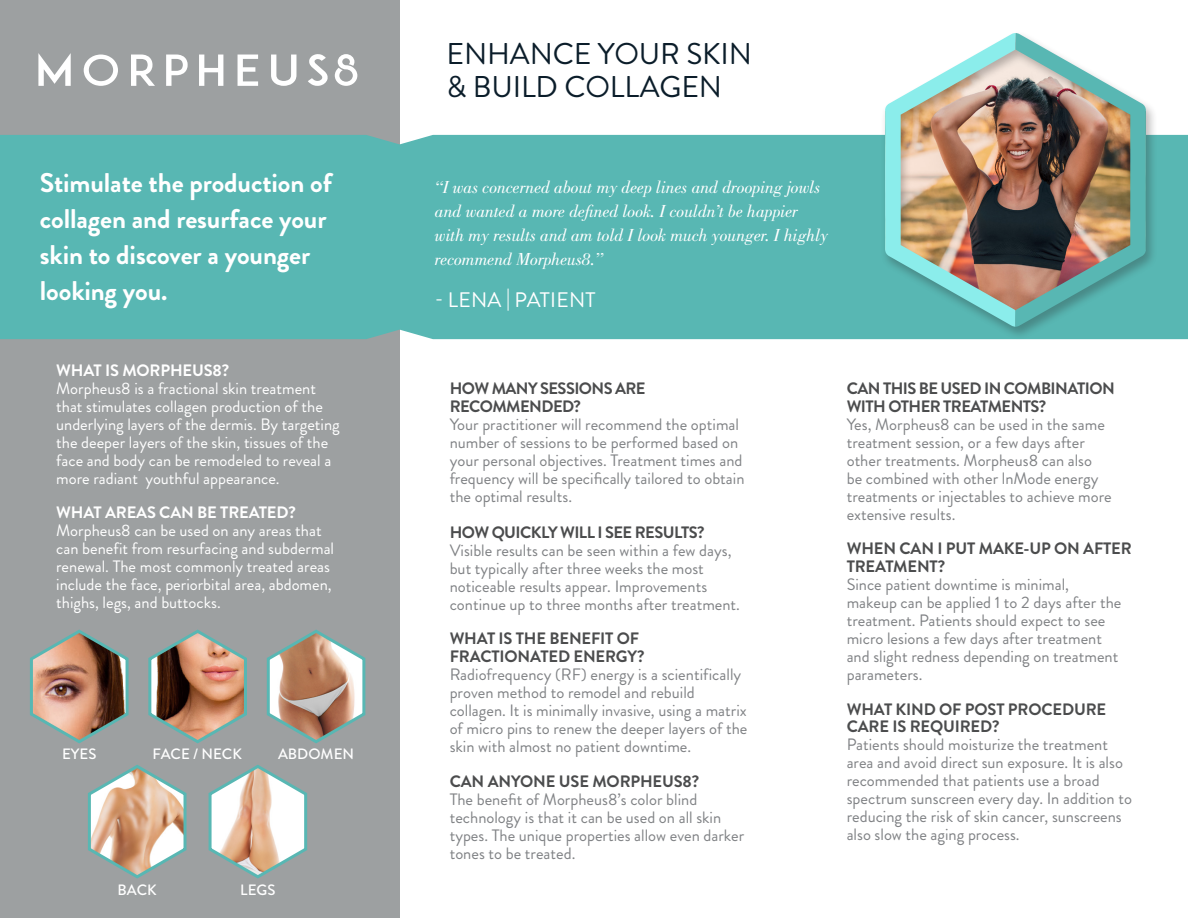
<style>
.page{position:relative;width:1188px;height:918px;background:#fff}
.page>*{position:absolute;margin:0;border:0;box-sizing:border-box;transform-origin:0 0}
.t1{font:30px "Brandon Grotesque";letter-spacing:-.005em;color:#0b1d2a}
.t2{font:700 27px/36px "Brandon Grotesque";letter-spacing:-.005em;color:#fff}
.t3{font:21px "Brandon Grotesque";letter-spacing:.01em;color:#fff}
.t4{font:italic 18px "Bodoni Std";letter-spacing:-.01em;color:#fff}
.t5{font:16.5px/18px "Brandon Grotesque";color:#808285}
.t6{font:16.5px/18px "Brandon Grotesque";color:#fff}
.t7{font:700 16.5px/17.1px "Brandon Grotesque";letter-spacing:-.015em;color:#4b4c4d}
.t8{font:700 16.5px/18px "Brandon Grotesque";letter-spacing:-.035em;color:#4b4c4d}
.t9{font:700 16.5px "Brandon Grotesque";letter-spacing:-.01em;color:#fff}
.t10{font:500 15px "Brandon Grotesque";color:#fff}
</style>
<div class="page">
<div style="left:0;top:0;width:400px;height:918px;background:#9da0a1"></div>
<div style="left:0;top:135px;width:1188px;height:204px;background:#58b7b3"></div>
<div style="left:880px;top:31px;width:277px;height:309px;background:#231f20;opacity:.3"></div>
<img style="left:885px;top:33px;width:261px;height:294px">
<svg style="left:38px;top:53px;width:33px;height:33px"></svg>
<svg style="left:199px;top:55px;width:24px;height:31px"></svg>
<svg style="left:238px;top:55px;width:20px;height:31px"></svg>
<svg style="left:271px;top:55px;width:25px;height:31px"></svg>
<svg style="left:308px;top:54px;width:20px;height:32px"></svg>
<svg style="left:84px;top:55px;width:104px;height:31px"></svg>
<svg style="left:335px;top:54px;width:22px;height:32px"></svg>
<svg style="left:266px;top:629px;width:100px;height:115px"></svg>
<svg style="left:88px;top:764px;width:99px;height:115px"></svg>
<svg style="left:208px;top:765px;width:100px;height:114px"></svg>
<img style="left:30px;top:629px;width:99px;height:115px">
<svg style="left:148px;top:629px;width:99px;height:115px"></svg>
<p class="t2" style="left:40px;top:166px;width:294px">Stimulate the production of collagen and resurface your skin to discover a younger looking you.</p>
<p class="t9" style="left:56px;top:359px;width:174px">WHAT IS MORPHEUS8?</p>
<p class="t6" style="left:56px;top:380px;width:285px">Morpheus8 is a fractional skin treatment that stimulates collagen production of the underlying layers of the dermis. By targeting the deeper layers of the skin, tissues of the face and body can be remodeled to reveal a more radiant youthful appearance.</p>
<p class="t9" style="left:56px;top:501px;width:241px">WHAT AREAS CAN BE TREATED?</p>
<p class="t6" style="left:56px;top:522px;width:279px">Morpheus8 can be used on any areas that can benefit from resurfacing and subdermal renewal. The most commonly treated areas include the face, periorbital area, abdomen, thighs, legs, and buttocks.</p>
<p class="t10" style="left:62px;top:744px;width:36px">EYES</p>
<p class="t10" style="left:153px;top:744px;width:91px">FACE / NECK</p>
<p class="t10" style="left:278px;top:744px;width:78px">ABDOMEN</p>
<p class="t10" style="left:118px;top:880px;width:41px">BACK</p>
<p class="t10" style="left:240px;top:880px;width:37px">LEGS</p>
<p class="t1" style="left:446px;top:33px;width:307px">ENHANCE YOUR SKIN</p>
<p class="t1" style="left:446px;top:66px;width:277px">&amp; BUILD COLLAGEN</p>
<p class="t4" style="left:435px;top:177px;width:387px">“I was concerned about my deep lines and drooping jowls</p>
<p class="t4" style="left:435px;top:201px;width:365px">and wanted a more defined look. I couldn’t be happier</p>
<p class="t4" style="left:435px;top:225px;width:395px">with my results and am told I look much younger. I highly</p>
<p class="t4" style="left:435px;top:249px;width:170px">recommend Morpheus8.”</p>
<p class="t3" style="left:435px;top:286px;width:162px">- LENA | PATIENT</p>
<p class="t8" style="left:450px;top:380px;width:197px">HOW MANY SESSIONS ARE</p>
<p class="t8" style="left:450px;top:398px;width:133px">RECOMMENDED?</p>
<p class="t5" style="left:450px;top:416px;width:296px">Your practitioner will recommend the optimal number of sessions to be performed based on your personal objectives. Treatment times and frequency will be specifically tailored to obtain the optimal results.</p>
<p class="t8" style="left:450px;top:524px;width:256px">HOW QUICKLY WILL I SEE RESULTS?</p>
<p class="t5" style="left:450px;top:542px;width:292px">Visible results can be seen within a few days, but typically after three weeks the most noticeable results appear. Improvements continue up to three months after treatment.</p>
<p class="t7" style="left:450px;top:630px;width:196px">WHAT IS THE BENEFIT OF<br>FRACTIONATED ENERGY?</p>
<p class="t5" style="left:450px;top:665px;width:299px">Radiofrequency (RF) energy is a scientifically proven method to remodel and rebuild collagen. It is minimally invasive, using a matrix of micro pins to renew the deeper layers of the skin with almost no patient downtime.</p>
<p class="t7" style="left:450px;top:773px;width:251px">CAN ANYONE USE MORPHEUS8?</p>
<p class="t5" style="left:450px;top:790px;width:296px">The benefit of Morpheus8’s color blind technology is that it can be used on all skin types. The unique properties allow even darker tones to be treated.</p>
<p class="t8" style="left:847px;top:380px;width:270px">CAN THIS BE USED IN COMBINATION<br>WITH OTHER TREATMENTS?</p>
<p class="t5" style="left:847px;top:416px;width:267px">Yes, Morpheus8 can be used in the same treatment session, or a few days after other treatments. Morpheus8 can also<br>be combined with other lnMode energy treatments or injectables to achieve more extensive results.</p>
<p class="t7" style="left:847px;top:540px;width:287px">WHEN CAN I PUT MAKE-UP ON AFTER<br>TREATMENT?</p>
<p class="t5" style="left:847px;top:575px;width:276px">Since patient downtime is minimal, makeup can be applied 1 to 2 days after the treatment. Patients should expect to see micro lesions a few days after treatment and slight redness depending on treatment parameters.</p>
<p class="t7" style="left:847px;top:701px;width:261px">WHAT KIND OF POST PROCEDURE<br>CARE IS REQUIRED?</p>
<p class="t5" style="left:847px;top:735px;width:287px">Patients should moisturize the treatment area and avoid direct sun exposure. It is also recommended that patients use a broad spectrum sunscreen every day. In addition to reducing the risk of skin cancer, sunscreens also slow the aging process.</p>
</div>
